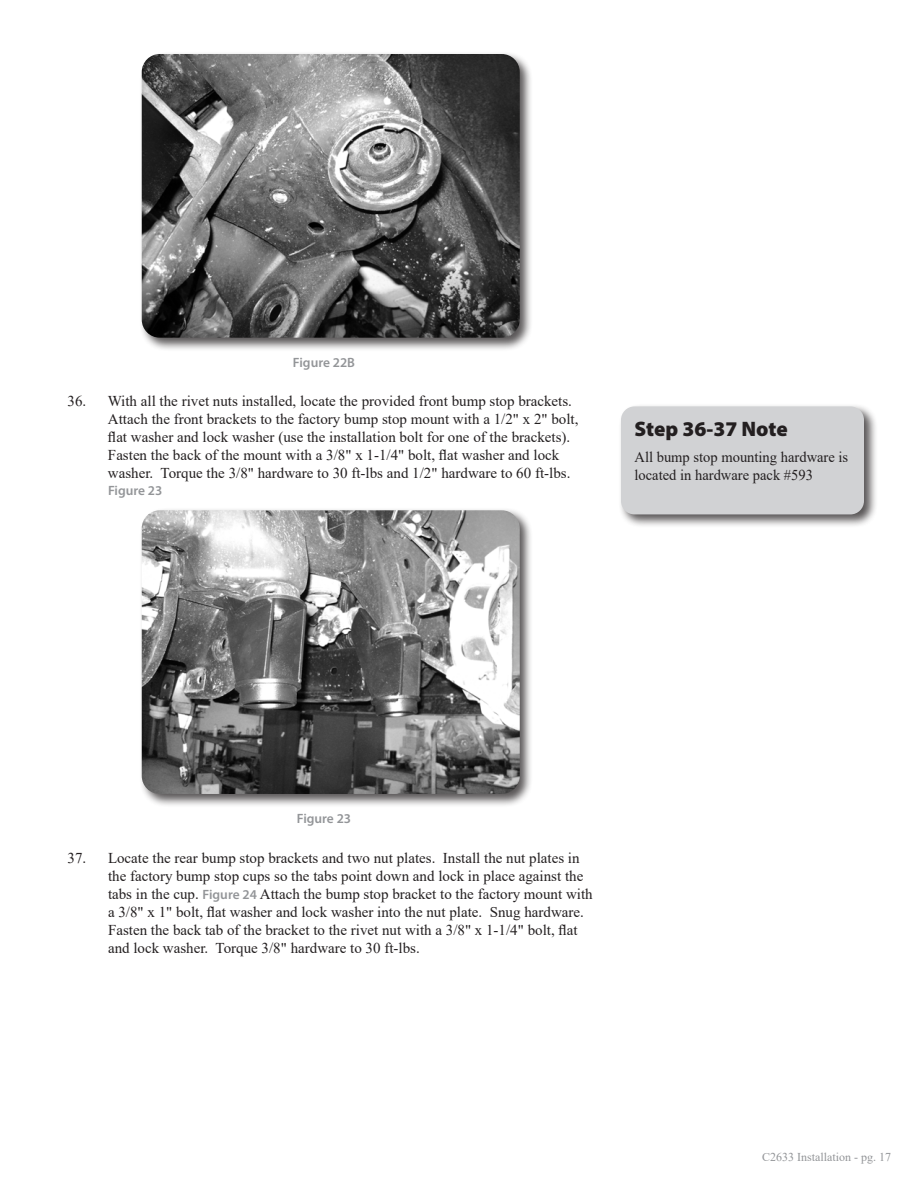
<style>
.page{position:relative;width:918px;height:1188px;background:#fff}
.page>*{position:absolute;margin:0;border:0;box-sizing:border-box;transform-origin:0 0}
.Headline{font:900 21px "Myriad Pro";color:#231f20}
.Numbered_List{font:15px/18px "Times New Roman";color:#231f20}
.Body_text{font:15px/18px "Times New Roman";color:#231f20}
.Numbered_List-2{font:600 13.5px "Myriad Pro";color:#939598}
.t1{font:12px "Times New Roman";color:#939598}
.s1{font-family:"Myriad Pro";font-weight:600;font-size:13.5px;color:#939598}
</style>
<div class="page">
<div style="left:139px;top:51px;width:394px;height:300px;background:#231f20;opacity:.75"></div>
<img style="left:142px;top:54px;width:378px;height:284px">
<div style="left:139px;top:507px;width:394px;height:301px;background:#231f20;opacity:.75"></div>
<img style="left:142px;top:510px;width:378px;height:284px">
<div style="left:618px;top:404px;width:260px;height:124px;background:#231f20;opacity:.75"></div>
<div style="left:621px;top:406px;width:243px;height:108px;background:#d1d2d4;border-radius:14px"></div>
<p class="Numbered_List-2" style="left:293px;top:354px;width:64px">Figure 22B</p>
<p class="Numbered_List" style="left:108px;top:392px;width:472px;text-indent:-40px">36. With all the rivet nuts installed, locate the provided front bump stop brackets.<br>Attach the front brackets to the factory bump stop mount with a 1/2" x 2" bolt, flat washer and lock washer (use the installation bolt for one of the brackets).<br>Fasten the back of the mount with a 3/8" x 1-1/4" bolt, flat washer and lock washer. Torque the 3/8" hardware to 30 ft-lbs and 1/2" hardware to 60 ft-lbs.</p>
<p class="Numbered_List-2" style="left:108px;top:482px;width:56px">Figure 23</p>
<p class="Headline" style="left:634px;top:415px;width:155px">Step 36-37 Note</p>
<p class="Body_text" style="left:634px;top:448px;width:215px">All bump stop mounting hardware is located in hardware pack #593</p>
<p class="Numbered_List-2" style="left:297px;top:810px;width:56px">Figure 23</p>
<p class="Numbered_List" style="left:108px;top:848px;width:486px;text-indent:-40px">37. Locate the rear bump stop brackets and two nut plates. Install the nut plates in the factory bump stop cups so the tabs point down and lock in place against the tabs in the cup. <span class="s1">Figure 24</span> Attach the bump stop bracket to the factory mount with a 3/8" x 1" bolt, flat washer and lock washer into the nut plate. Snug hardware.<br>Fasten the back tab of the bracket to the rivet nut with a 3/8" x 1-1/4" bolt, flat and lock washer. Torque 3/8" hardware to 30 ft-lbs.</p>
<p class="t1" style="left:762px;top:1149px;width:130px">C2633 Installation - pg. 17</p>
</div>
